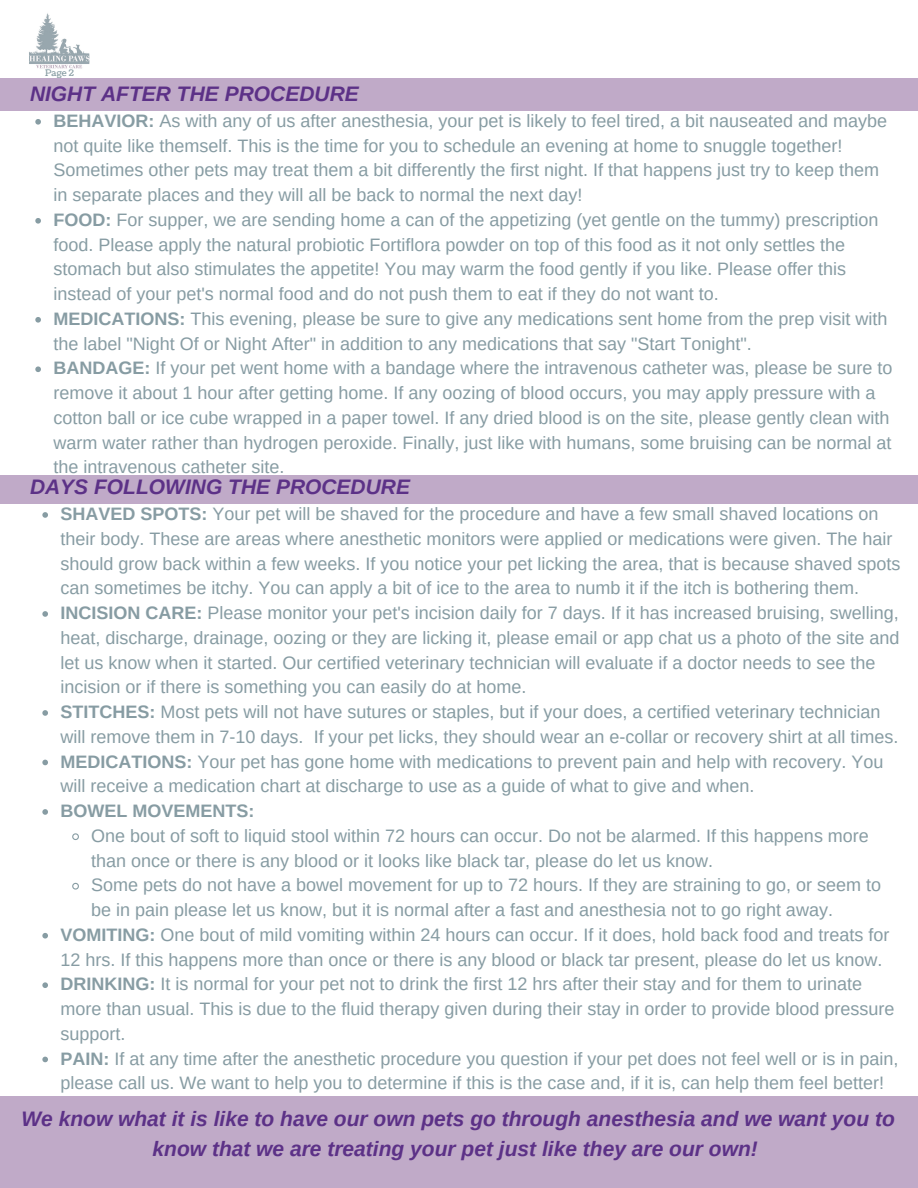
<style>
.page{position:relative;width:918px;height:1188px;background:#fff}
.page>*{position:absolute;margin:0;border:0;box-sizing:border-box;transform-origin:0 0}
.t1{font:italic 700 21px/29.2px "Arimo";color:#5c3187;text-align:center}
.t2{font:18px/24.8px "Arimo";color:#879ca3}
.t3{font:700 18px "Arimo";color:#879ca3}
.t4{font:9px "Coustard";color:#879ca3}
.s1{font-weight:700}
</style>
<div class="page">
<svg style="left:42px;top:512px;width:6px;height:6px"></svg>
<svg style="left:42px;top:611px;width:6px;height:6px"></svg>
<svg style="left:42px;top:710px;width:6px;height:6px"></svg>
<svg style="left:42px;top:760px;width:6px;height:5px"></svg>
<svg style="left:42px;top:809px;width:6px;height:6px"></svg>
<svg style="left:72px;top:833px;width:7px;height:7px"></svg>
<svg style="left:72px;top:882px;width:7px;height:8px"></svg>
<svg style="left:42px;top:933px;width:6px;height:6px"></svg>
<svg style="left:42px;top:982px;width:6px;height:6px"></svg>
<svg style="left:42px;top:1057px;width:6px;height:5px"></svg>
<svg style="left:35px;top:119px;width:6px;height:6px"></svg>
<svg style="left:35px;top:218px;width:6px;height:6px"></svg>
<svg style="left:35px;top:317px;width:6px;height:6px"></svg>
<svg style="left:35px;top:366px;width:6px;height:6px"></svg>
<div style="left:0;top:1097px;width:918px;height:91px;background:#c0aac8"></div>
<img style="left:29px;top:13px;width:61px;height:56px">
<div style="left:0;top:78px;width:918px;height:33px;background:#c0aac8"></div>
<div style="left:0;top:475px;width:918px;height:28px;background:#c0aac8"></div>
<p class="t4" style="left:45px;top:66px;width:30px">Page 2</p>
<p class="t1" style="left:30px;top:79px;width:330px">NIGHT AFTER THE PROCEDURE</p>
<p class="t2" style="left:54px;top:108px;width:835px"><span class="s1">BEHAVIOR:</span> As with any of us after anesthesia, your pet is likely to feel tired, a bit nauseated and maybe not quite like themself. This is the time for you to schedule an evening at home to snuggle together!<br>Sometimes other pets may treat them a bit differently the first night. If that happens just try to keep them in separate places and they will all be back to normal the next day!</p>
<p class="t2" style="left:54px;top:207px;width:826px"><span class="s1">FOOD:</span> For supper, we are sending home a can of the appetizing (yet gentle on the tummy) prescription food. Please apply the natural probiotic Fortiflora powder on top of this food as it not only settles the stomach but also stimulates the appetite! You may warm the food gently if you like. Please offer this instead of your pet's normal food and do not push them to eat if they do not want to.</p>
<p class="t2" style="left:54px;top:306px;width:835px"><span class="s1">MEDICATIONS:</span> This evening, please be sure to give any medications sent home from the prep visit with the label "Night Of or Night After" in addition to any medications that say "Start Tonight".</p>
<p class="t2" style="left:54px;top:356px;width:840px"><span class="s1">BANDAGE:</span> If your pet went home with a bandage where the intravenous catheter was, please be sure to remove it about 1 hour after getting home. If any oozing of blood occurs, you may apply pressure with a cotton ball or ice cube wrapped in a paper towel. If any dried blood is on the site, please gently clean with warm water rather than hydrogen peroxide. Finally, just like with humans, some bruising can be normal at the intravenous catheter site.</p>
<p class="t1" style="left:30px;top:473px;width:382px">DAYS FOLLOWING THE PROCEDURE</p>
<p class="t2" style="left:61px;top:501px;width:841px"><span class="s1">SHAVED SPOTS:</span> Your pet will be shaved for the procedure and have a few small shaved locations on their body. These are areas where anesthetic monitors were applied or medications were given. The hair should grow back within a few weeks. If you notice your pet licking the area, that is because shaved spots can sometimes be itchy. You can apply a bit of ice to the area to numb it if the itch is bothering them.</p>
<p class="t2" style="left:61px;top:600px;width:840px"><span class="s1">INCISION CARE:</span> Please monitor your pet's incision daily for 7 days. If it has increased bruising, swelling, heat, discharge, drainage, oozing or they are licking it, please email or app chat us a photo of the site and let us know when it started. Our certified veterinary technician will evaluate if a doctor needs to see the incision or if there is something you can easily do at home.</p>
<p class="t2" style="left:61px;top:699px;width:839px"><span class="s1">STITCHES:</span> Most pets will not have sutures or staples, but if your does, a certified veterinary technician will remove them in 7-10 days. If your pet licks, they should wear an e-collar or recovery shirt at all times.</p>
<p class="t2" style="left:61px;top:749px;width:824px"><span class="s1">MEDICATIONS:</span> Your pet has gone home with medications to prevent pain and help with recovery. You will receive a medication chart at discharge to use as a guide of what to give and when.</p>
<p class="t3" style="left:61px;top:801px;width:195px">BOWEL MOVEMENTS:</p>
<p class="t2" style="left:91px;top:823px;width:779px">One bout of soft to liquid stool within 72 hours can occur. Do not be alarmed. If this happens more than once or there is any blood or it looks like black tar, please do let us know.</p>
<p class="t2" style="left:91px;top:873px;width:791px">Some pets do not have a bowel movement for up to 72 hours. If they are straining to go, or seem to be in pain please let us know, but it is normal after a fast and anesthesia not to go right away.</p>
<p class="t2" style="left:61px;top:922px;width:830px"><span class="s1">VOMITING:</span> One bout of mild vomiting within 24 hours can occur. If it does, hold back food and treats for<br>12 hrs. If this happens more than once or there is any blood or black tar present, please do let us know.</p>
<p class="t2" style="left:61px;top:972px;width:835px"><span class="s1">DRINKING:</span> It is normal for your pet not to drink the first 12 hrs after their stay and for them to urinate more than usual. This is due to the fluid therapy given during their stay in order to provide blood pressure support.</p>
<p class="t2" style="left:61px;top:1046px;width:839px"><span class="s1">PAIN:</span> If at any time after the anesthetic procedure you question if your pet does not feel well or is in pain, please call us. We want to help you to determine if this is the case and, if it is, can help them feel better!</p>
<p class="t1" style="left:21px;top:1104px;width:875px">We know what it is like to have our own pets go through anesthesia and we want you to know that we are treating your pet just like they are our own!</p>
</div>
